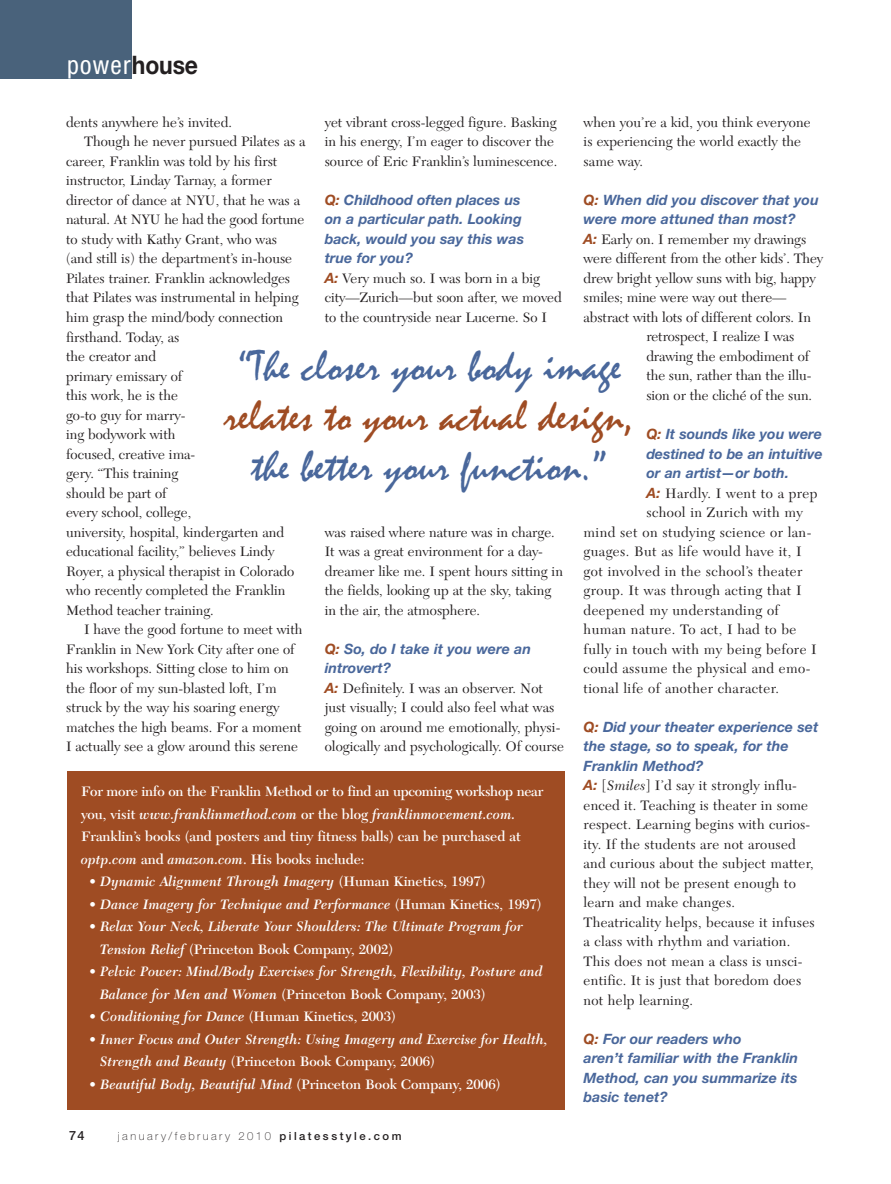
<style>
.page{position:relative;width:891px;height:1184px;background:#fff}
.page>*{position:absolute;margin:0;border:0;box-sizing:border-box;transform-origin:0 0}
.t1{font:43.2px/49.8px "Mistral";color:#49679b;text-align:center}
.t2{font:condensed 25.5px "Helvetica Neue";letter-spacing:.05em;color:#fff}
.t3{font:14.25px/19.5px "New Caledonia";color:#231f20}
.t4{font:italic 600 14.25px/22.5px "New Caledonia";color:#fff}
.t5{font:14.25px/19.5px "New Caledonia";letter-spacing:.02em;color:#231f20}
.t6{font:14.25px "New Caledonia";letter-spacing:.03em;color:#231f20}
.t7{font:600 14.25px/22.5px "New Caledonia";color:#fff}
.t8{font:italic 700 14.25px/19.5px "Helvetica Neue LT";color:#49679b}
.t9{font:500 12.75px "Helvetica Neue LT";color:#231f20}
.t10{font:100 11.25px "Helvetica Neue LT";letter-spacing:.22em;color:#231f20}
.s1{font-family:"Helvetica Neue LT";font-weight:700;font-stretch:normal;color:#231f20}
.s2{color:#9f4c23}
.s3{font-family:"Helvetica Neue LT";font-weight:700;font-style:italic;color:#9f4c23}
.s4{font-family:"Helvetica Neue LT";font-weight:700;font-style:italic;color:#49679b}
.s5{font-style:italic}
.s6{font-style:normal}
.s7{font-weight:500}
</style>
<div class="page">
<div style="left:0;top:0;width:131px;height:79px;background:#49627b"></div>
<div style="left:68px;top:771px;width:497px;height:338px;background:#9f4c23"></div>
<p class="t2" style="left:67px;top:50px;width:133px">power<span class="s1">house</span></p>
<p class="t3" style="left:584px;top:113px;width:229px">when you’re a kid, you think everyone is experiencing the world exactly the same way.</p>
<p class="t8" style="left:584px;top:190px;width:237px"><span class="s2">Q:</span> When did you discover that you</p>
<p class="t8" style="left:584px;top:209px;width:214px">were more attuned than most?</p>
<p class="t3" style="left:584px;top:230px;width:224px"><span class="s3">A:</span> Early on. I remember my drawings</p>
<p class="t3" style="left:584px;top:249px;width:241px">were different from the other kids’. They</p>
<p class="t3" style="left:584px;top:269px;width:234px">drew bright yellow suns with big, happy</p>
<p class="t3" style="left:584px;top:288px;width:204px">smiles; mine were way out there—</p>
<p class="t3" style="left:584px;top:308px;width:229px">abstract with lots of different colors. In</p>
<p class="t3" style="left:646px;top:327px;width:150px">retrospect, I realize I was</p>
<p class="t3" style="left:646px;top:347px;width:165px">drawing the embodiment of</p>
<p class="t3" style="left:646px;top:366px;width:167px">the sun, rather than the illu-</p>
<p class="t3" style="left:646px;top:386px;width:167px">sion or the cliché of the sun.</p>
<p class="t8" style="left:646px;top:424px;width:177px"><span class="s2">Q:</span> It sounds like you were</p>
<p class="t8" style="left:646px;top:443px;width:178px">destined to be an intuitive</p>
<p class="t8" style="left:646px;top:463px;width:144px">or an artist—or both.</p>
<p class="t6" style="left:646px;top:484px;width:173px"><span class="s3">A:</span> Hardly. I went to a prep</p>
<p class="t6" style="left:646px;top:504px;width:158px">school in Zurich with my</p>
<p class="t6" style="left:584px;top:523px;width:229px">mind set on studying science or lan-</p>
<p class="t6" style="left:584px;top:543px;width:220px">guages. But as life would have it, I</p>
<p class="t6" style="left:584px;top:562px;width:220px">got involved in the school’s theater</p>
<p class="t6" style="left:584px;top:582px;width:220px">group. It was through acting that I</p>
<p class="t6" style="left:584px;top:601px;width:197px">deepened my understanding of</p>
<p class="t6" style="left:584px;top:621px;width:214px">human nature. To act, I had to be</p>
<p class="t6" style="left:584px;top:640px;width:235px">fully in touch with my being before I</p>
<p class="t6" style="left:584px;top:660px;width:228px">could assume the physical and emo-</p>
<p class="t6" style="left:584px;top:679px;width:197px">tional life of another character.</p>
<p class="t5" style="left:584px;top:717px;width:236px"><span class="s3">Q:</span> <span class="s4">Did your theater experience set the stage, so to speak, for the<br>Franklin Method?<br></span><span class="s3">A:</span> [<span class="s5">Smiles</span>] I’d say it strongly influ&shy;enced it. Teaching is theater in some respect. Learning begins with curios&shy;ity. If the students are not aroused and curious about the subject matter, they will not be present enough to learn and make changes.<br>Theatricality helps, because it infuses a class with rhythm and variation.<br>This does not mean a class is unsci&shy;entific. It is just that boredom does not help learning.</p>
<p class="t8" style="left:584px;top:1028px;width:216px"><span class="s2">Q:</span> For our readers who<br>aren’t familiar with the Franklin<br>Method, can you summarize its basic tenet?</p>
<p class="t3" style="left:325px;top:113px;width:234px">yet vibrant cross-legged figure. Basking in his energy, I’m eager to discover the source of Eric Franklin’s luminescence.</p>
<p class="t3" style="left:325px;top:191px;width:239px"><span class="s3">Q:</span> <span class="s4">Childhood often places us<br>on a particular path. Looking back, would you say this was<br>true for you?<br></span><span class="s3">A:</span> Very much so. I was born in a big city—Zurich—but soon after, we moved to the countryside near Lucerne. So I</p>
<p class="t3" style="left:66px;top:113px;width:167px">dents anywhere he’s invited.</p>
<p class="t3" style="left:84px;top:132px;width:223px">Though he never pursued Pilates as a</p>
<p class="t3" style="left:66px;top:152px;width:213px">career, Franklin was told by his first</p>
<p class="t3" style="left:66px;top:171px;width:207px">instructor, Linday Tarnay, a former</p>
<p class="t3" style="left:66px;top:191px;width:236px">director of dance at NYU, that he was a</p>
<p class="t3" style="left:66px;top:210px;width:240px">natural. At NYU he had the good fortune</p>
<p class="t3" style="left:66px;top:230px;width:212px">to study with Kathy Grant, who was</p>
<p class="t3" style="left:66px;top:249px;width:228px">(and still is) the department’s in-house</p>
<p class="t3" style="left:66px;top:269px;width:226px">Pilates trainer. Franklin acknowledges</p>
<p class="t3" style="left:66px;top:288px;width:234px">that Pilates was instrumental in helping</p>
<p class="t3" style="left:66px;top:308px;width:219px">him grasp the mind/body connection</p>
<p class="t3" style="left:66px;top:327px;width:115px">firsthand. Today, as</p>
<p class="t3" style="left:66px;top:347px;width:92px">the creator and</p>
<p class="t3" style="left:66px;top:366px;width:118px">primary emissary of</p>
<p class="t3" style="left:66px;top:386px;width:113px">this work, he is the</p>
<p class="t3" style="left:66px;top:405px;width:121px">go-to guy for marry-</p>
<p class="t3" style="left:66px;top:425px;width:111px">ing bodywork with</p>
<p class="t3" style="left:66px;top:444px;width:131px">focused, creative ima-</p>
<p class="t3" style="left:66px;top:464px;width:114px">gery. “This training</p>
<p class="t3" style="left:66px;top:483px;width:102px">should be part of</p>
<p class="t3" style="left:66px;top:503px;width:127px">every school, college,</p>
<p class="t3" style="left:66px;top:522px;width:219px">university, hospital, kindergarten and</p>
<p class="t3" style="left:66px;top:542px;width:210px">educational facility,” believes Lindy</p>
<p class="t3" style="left:66px;top:561px;width:230px">Royer, a physical therapist in Colorado</p>
<p class="t3" style="left:66px;top:581px;width:221px">who recently completed the Franklin</p>
<p class="t3" style="left:66px;top:600px;width:149px">Method teacher training.</p>
<p class="t3" style="left:84px;top:620px;width:220px">I have the good fortune to meet with</p>
<p class="t3" style="left:66px;top:639px;width:230px">Franklin in New York City after one of</p>
<p class="t3" style="left:66px;top:659px;width:224px">his workshops. Sitting close to him on</p>
<p class="t3" style="left:66px;top:678px;width:212px">the floor of my sun-blasted loft, I’m</p>
<p class="t3" style="left:66px;top:698px;width:215px">struck by the way his soaring energy</p>
<p class="t3" style="left:66px;top:717px;width:237px">matches the high beams. For a moment</p>
<p class="t3" style="left:66px;top:737px;width:234px">I actually see a glow around this serene</p>
<p class="t1" style="left:224px;top:343px;width:411px">“The closer your body image <span class="s2">relates to your actual design, </span>the better your function.”</p>
<p class="t3" style="left:325px;top:522px;width:240px">was raised where nature was in charge.<br>It was a great environment for a day&shy;dreamer like me. I spent hours sitting in the fields, looking up at the sky, taking in the air, the atmosphere.</p>
<p class="t3" style="left:325px;top:639px;width:241px"><span class="s3">Q:</span> <span class="s4">So, do I take it you were an introvert?<br></span><span class="s3">A:</span> Definitely. I was an observer. Not just visually; I could also feel what was going on around me emotionally, physi&shy;ologically and psychologically. Of course</p>
<p class="t7" style="left:81px;top:780px;width:464px">For more info on the Franklin Method or to find an upcoming workshop near you, visit <span class="s5">www.franklinmethod.com</span> or the blog <span class="s5">franklinmovement.com.<br></span>Franklin’s books (and posters and tiny fitness balls) can be purchased at <span class="s5">optp.com</span> and <span class="s5">amazon.com</span>. His books include:</p>
<p class="t4" style="left:89px;top:870px;width:398px">• Dynamic Alignment Through Imagery <span class="s6">(Human Kinetics, 1997)</span></p>
<p class="t4" style="left:89px;top:893px;width:454px">• Dance Imagery for Technique and Performance <span class="s6">(Human Kinetics, 1997)</span></p>
<p class="t4" style="left:100px;top:915px;width:425px;text-indent:-11px">• Relax Your Neck, Liberate Your Shoulders: The Ultimate Program for<br>Tension Relief <span class="s6">(Princeton Book Company, 2002)</span></p>
<p class="t4" style="left:100px;top:960px;width:445px;text-indent:-11px">• Pelvic Power: Mind/Body Exercises for Strength, Flexibility, Posture and<br>Balance for Men and Women <span class="s6">(Princeton Book Company, 2003)</span></p>
<p class="t4" style="left:89px;top:1005px;width:308px">• Conditioning for Dance <span class="s6">(Human Kinetics, 2003)</span></p>
<p class="t4" style="left:100px;top:1028px;width:449px;text-indent:-11px">• Inner Focus and Outer Strength: Using Imagery and Exercise for Health,<br>Strength and Beauty <span class="s6">(Princeton Book Company, 2006)</span></p>
<p class="t4" style="left:89px;top:1073px;width:413px">• Beautiful Body, Beautiful Mind <span class="s6">(Princeton Book Company, 2006)</span></p>
<p class="t9" style="left:69px;top:1128px;width:17px">74</p>
<p class="t10" style="left:118px;top:1129px;width:285px">january/february 2010 <span class="s7">pilatesstyle.com</span></p>
</div>
